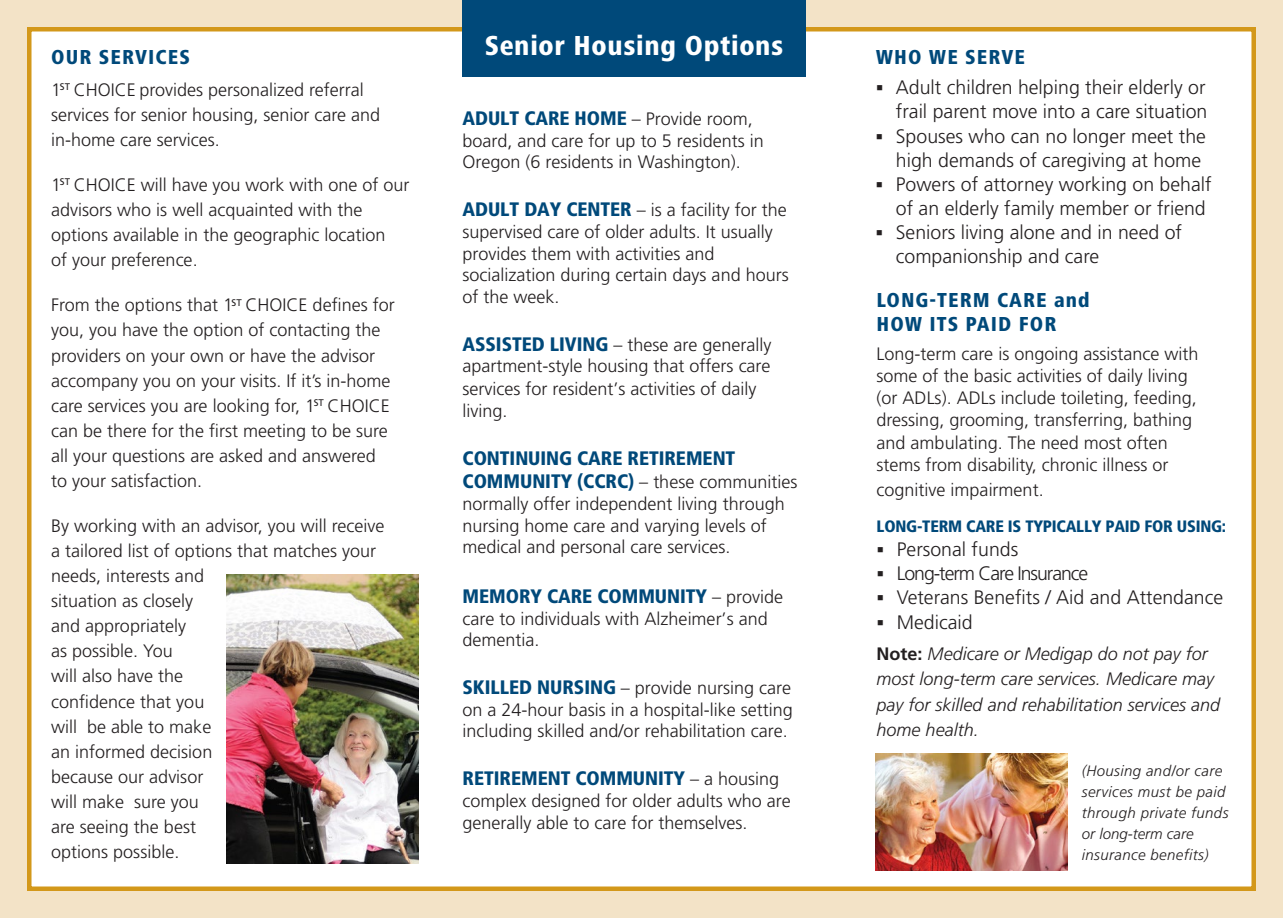
<style>
.page{position:relative;width:1283px;height:918px;background:#fff}
.page>*{position:absolute;margin:0;border:0;box-sizing:border-box;transform-origin:0 0}
.t1{font:800 condensed 28.5px "Frutiger Next Pro";letter-spacing:.025em;color:#fff}
.t2{font:800 condensed 21px/24.5px "Frutiger Next Pro";letter-spacing:.05em;color:#00497a}
.t3{font:300 19.5px/24px "Frutiger";color:#231f20;text-align:right}
.t4{font:900 condensed 19.5px "Frutiger";letter-spacing:-.005em;color:#00497a}
.t5{font:300 19.5px "Frutiger";letter-spacing:-.055em;color:#231f20}
.t6{font:300 18px/25px "Frutiger";color:#231f20}
.t7{font:italic 300 18px/25.3px "Frutiger";color:#231f20}
.t8{font:17.25px "Wingdings";color:#231f20}
.t9{font:900 condensed 16.5px "Frutiger";letter-spacing:-.015em;color:#00497a}
.t10{font:italic 300 15px/21px "Frutiger";letter-spacing:.025em;color:#231f20}
.s1{font-weight:300;font-stretch:normal;font-size:18px;color:#231f20}
.s2{font-weight:900;font-stretch:condensed;font-size:19.5px;color:#00497a}
.s3{font-weight:700;font-style:normal}
</style>
<div class="page">
<div style="left:0;top:0;width:1282px;height:918px;background:#f3e3c7"></div>
<div style="left:27px;top:27px;width:1229px;height:864px;background:#fff;border:4px solid #d3981a"></div>
<img style="left:875px;top:754px;width:192px;height:117px">
<div style="left:462px;top:0;width:343px;height:76px;background:#00497a"></div>
<img style="left:227px;top:575px;width:191px;height:288px">
<p class="t2" style="left:51px;top:45px;width:140px">OUR SERVICES</p>
<p class="t6" style="left:51px;top:77px;width:330px">1<sup>ST</sup> CHOICE provides personalized referral services for senior housing, senior care and in-home care services.</p>
<p class="t6" style="left:51px;top:172px;width:360px">1<sup>ST</sup> CHOICE will have you work with one of our advisors who is well acquainted with the options available in the geographic location<br>of your preference.</p>
<p class="t6" style="left:51px;top:293px;width:345px">From the options that 1<sup>ST</sup> CHOICE defines for you, you have the option of contacting the providers on your own or have the advisor accompany you on your visits. If it’s in-home care services you are looking for, 1<sup>ST</sup> CHOICE can be there for the first meeting to be sure all your questions are asked and answered to your satisfaction.</p>
<p class="t6" style="left:51px;top:513px;width:335px">By working with an advisor, you will receive a tailored list of options that matches your needs, interests and<br>situation as closely<br>and appropriately<br>as possible. You<br>will also have the<br>confidence that you<br>will be able to make<br>an informed decision<br>because our advisor<br>will make sure you<br>are seeing the best<br>options possible.</p>
<h1 class="t1" style="left:485px;top:29px;width:300px">Senior Housing Options</h1>
<p class="t4" style="left:462px;top:107px;width:292px">ADULT CARE HOME <span class="s1">– Provide room,</span></p>
<p class="t6" style="left:462px;top:130px;width:303px;line-height:21.6px">board, and care for up to 5 residents in<br>Oregon (6 residents in Washington).</p>
<p class="t6" style="left:462px;top:199px;width:328px;line-height:21.6px"><span class="s2">ADULT DAY CENTER</span> – is a facility for the supervised care of older adults. It usually provides them with activities and socialization during certain days and hours of the week.</p>
<p class="t6" style="left:462px;top:333px;width:310px;line-height:22px"><span class="s2">ASSISTED LIVING</span> – these are generally apartment-style housing that offers care services for resident’s activities of daily living.</p>
<p class="t4" style="left:462px;top:447px;width:274px">CONTINUING CARE RETIREMENT</p>
<p class="t6" style="left:462px;top:471px;width:336px;line-height:21.6px"><span class="s2">COMMUNITY (CCRC)</span> – these communities normally offer independent living through nursing home care and varying levels of medical and personal care services.</p>
<p class="t4" style="left:462px;top:585px;width:322px">MEMORY CARE COMMUNITY <span class="s1">– provide</span></p>
<p class="t6" style="left:462px;top:608px;width:307px;line-height:21.6px">care to individuals with Alzheimer’s and dementia.</p>
<p class="t6" style="left:462px;top:677px;width:332px;line-height:21.6px;text-align:justify"><span class="s2">SKILLED NURSING</span> – provide nursing care on a 24-hour basis in a hospital-like setting including skilled and/or rehabilitation care.</p>
<p class="t4" style="left:462px;top:767px;width:318px">RETIREMENT COMMUNITY <span class="s1">– a housing</span></p>
<p class="t6" style="left:462px;top:790px;width:330px;line-height:21.6px">complex designed for older adults who are generally able to care for themselves.</p>
<p class="t2" style="left:875px;top:45px;width:151px">WHO WE SERVE</p>
<p class="t3" style="left:875px;top:76px;width:333px">▪ Adult children helping their elderly or frail parent move into a care situation</p>
<p class="t3" style="left:875px;top:124px;width:332px">▪ Spouses who can no longer meet the high demands of caregiving at home</p>
<p class="t3" style="left:875px;top:172px;width:337px">▪ Powers of attorney working on behalf of an elderly family member or friend</p>
<p class="t3" style="left:896px;top:220px;width:288px;text-align:left;text-indent:-20px">▪ Seniors living alone and in need of companionship and care</p>
<p class="t2" style="left:876px;top:287px;width:215px">LONG-TERM CARE and<br>HOW ITS PAID FOR</p>
<p class="t6" style="left:876px;top:343px;width:323px;line-height:22.2px">Long-term care is ongoing assistance with some of the basic activities of daily living (or ADLs). ADLs include toileting, feeding, dressing, grooming, transferring, bathing and ambulating. The need most often stems from disability, chronic illness or</p>
<p class="t6" style="left:876px;top:477px;width:168px">cognitive impairment.</p>
<p class="t9" style="left:876px;top:516px;width:351px">LONG-TERM CARE IS TYPICALLY PAID FOR USING:</p>
<p class="t3" style="left:876px;top:537px;width:143px">▪ Personal funds</p>
<p class="t8" style="left:876px;top:565px;width:9px">▪</p>
<p class="t3" style="left:876px;top:585px;width:348px">▪ Veterans Benefits / Aid and Attendance</p>
<p class="t5" style="left:896px;top:563px;width:193px">Long-term Care Insurance</p>
<p class="t3" style="left:876px;top:611px;width:98px">▪ Medicaid</p>
<p class="t7" style="left:876px;top:641px;width:345px"><span class="s3">Note:</span> Medicare or Medigap do not pay for most long-term care services. Medicare may pay for skilled and rehabilitation services and home health.</p>
<p class="t10" style="left:1081px;top:760px;width:148px">(Housing and/or care services must be paid through private funds or long-term care insurance benefits)</p>
</div>
